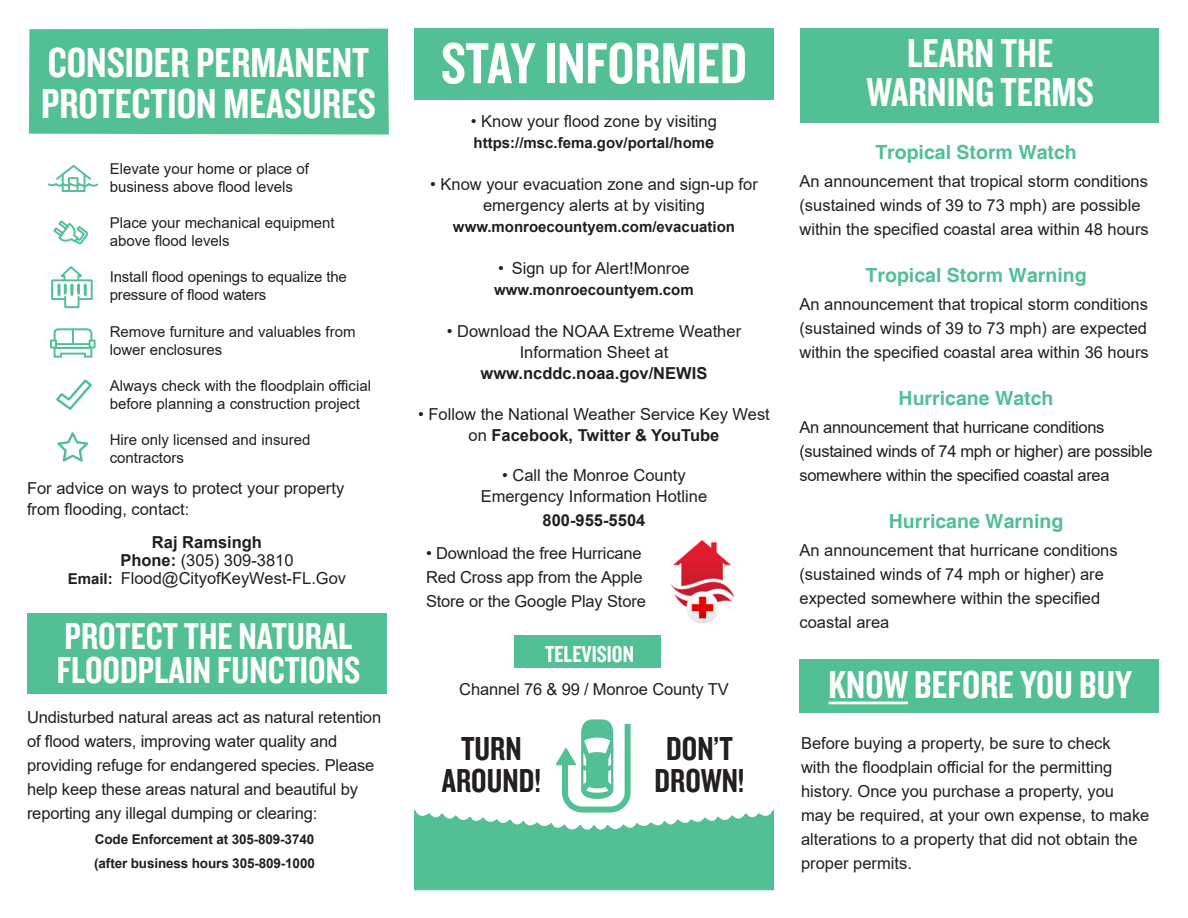
<style>
.page{position:relative;width:1188px;height:918px;background:#fff}
.page>*{position:absolute;margin:0;border:0;box-sizing:border-box;transform-origin:0 0}
.t1{font:60px "Knockout HTF49 Liteweight";color:#fff}
.t2{font:43.5px/40.5px "Knockout HTF49 Liteweight";color:#fff}
.t3{font:42px "Knockout HTF49 Liteweight";color:#fff}
.t4{font:40.5px "Knockout HTF49 Liteweight";color:#fff}
.t5{font:39px/34.5px "Knockout HTF49 Liteweight";color:#fff}
.t6{font:34.5px/31.5px "Knockout HTF49 Liteweight";color:#231f20;text-align:center}
.t7{font:24px "Knockout HTF49 Liteweight";color:#fff}
.t8{font:700 19.5px "Helvetica";color:#52bf94}
.t9{font:16.5px/24px "Arial";color:#231f20}
.t10{font:16.5px/24px "Arial";letter-spacing:-.02em;color:#231f20}
.t11{font:15px/18px "Arial";color:#231f20}
.t12{font:700 15px "Arial";color:#231f20}
.t13{font:700 13.5px/24px "Arial";letter-spacing:-.01em;color:#231f20}
.s1{font-weight:700}
.s2{font-weight:700;font-size:15px}
.s3{font-size:16.5px}
</style>
<div class="page">
<div style="left:800px;top:28px;width:359px;height:95px;background:#52bf94"></div>
<div style="left:27px;top:614px;width:360px;height:80px;background:#52bf94"></div>
<div style="left:29px;top:29px;width:360px;height:106px;background:#52bf94"></div>
<div style="left:800px;top:659px;width:360px;height:54px;background:#52bf94"></div>
<hr style="left:828px;top:702px;width:80px;height:2px;background:#fff">
<svg style="left:47px;top:164px;width:52px;height:28px"></svg>
<svg style="left:53px;top:220px;width:36px;height:25px"></svg>
<svg style="left:50px;top:328px;width:46px;height:30px"></svg>
<hr style="left:55px;top:347px;width:36px;height:2px;background:#52bf94">
<svg style="left:51px;top:266px;width:42px;height:43px"></svg>
<svg style="left:57px;top:432px;width:32px;height:30px"></svg>
<svg style="left:56px;top:379px;width:36px;height:31px"></svg>
<div style="left:414px;top:28px;width:360px;height:72px;background:#52bf94"></div>
<div style="left:514px;top:635px;width:147px;height:33px;background:#52bf94"></div>
<svg style="left:414px;top:719px;width:360px;height:172px"></svg>
<img style="left:670px;top:540px;width:65px;height:83px">
<p class="t2" style="left:41px;top:44px;width:336px">CONSIDER PERMANENT<br>PROTECTION MEASURES</p>
<p class="t11" style="left:110px;top:159px;width:201px">Elevate your home or place of business above flood levels</p>
<p class="t11" style="left:110px;top:213px;width:227px">Place your mechanical equipment above flood levels</p>
<p class="t11" style="left:110px;top:267px;width:239px">Install flood openings to equalize the pressure of flood waters</p>
<p class="t11" style="left:110px;top:323px;width:247px">Remove furniture and valuables from lower enclosures</p>
<p class="t11" style="left:110px;top:377px;width:263px">Always check with the floodplain official before planning a construction project</p>
<p class="t11" style="left:110px;top:431px;width:202px">Hire only licensed and insured contractors</p>
<p class="t9" style="left:27px;top:478px;width:319px;line-height:21px">For advice on ways to protect your property from flooding, contact:</p>
<p class="t9" style="left:68px;top:534px;width:280px;line-height:18px;text-align:center"><span class="s1">Raj Ramsingh<br>Phone:</span> (305) 309-3810<br><span class="s2">Email:</span> Flood@CityofKeyWest-FL.Gov</p>
<p class="t5" style="left:57px;top:620px;width:305px">PROTECT THE NATURAL<br>FLOODPLAIN FUNCTIONS</p>
<p class="t9" style="left:27px;top:705px;width:356px">Undisturbed natural areas act as natural retention of flood waters, improving water quality and providing refuge for endangered species. Please help keep these areas natural and beautiful by reporting any illegal dumping or clearing:</p>
<p class="t13" style="left:94px;top:828px;width:222px">Code Enforcement at 305-809-3740 (after business hours 305-809-1000</p>
<p class="t1" style="left:441px;top:33px;width:308px">STAY INFORMED</p>
<p class="t9" style="left:471px;top:109px;width:248px">• Know your flood zone by visiting</p>
<p class="t12" style="left:474px;top:132px;width:242px">https://msc.fema.gov/portal/hom<span class="s3">e</span></p>
<p class="t9" style="left:430px;top:174px;width:329px;line-height:21px;text-align:center">• Know your evacuation zone and sign-up for emergency alerts at by visiting</p>
<p class="t12" style="left:453px;top:216px;width:284px">www.monroecountyem.com/evacuation</p>
<p class="t9" style="left:498px;top:256px;width:193px">• Sign up for Alert!Monroe</p>
<p class="t12" style="left:494px;top:279px;width:201px">www.monroecountyem.com</p>
<p class="t9" style="left:447px;top:321px;width:296px;line-height:21px;text-align:center">• Download the NOAA Extreme Weather<br>Information Sheet at <span class="s1">www.ncddc.noaa.gov/NEWIS</span></p>
<p class="t9" style="left:418px;top:403px;width:353px;line-height:21px;text-align:center">• Follow the National Weather Service Key West on <span class="s1">Facebook, Twitter &amp; YouTube</span></p>
<p class="t9" style="left:502px;top:463px;width:185px">• Call the Monroe County</p>
<p class="t9" style="left:481px;top:484px;width:228px;text-align:center">Emergency Information Hotline<br><span class="s1">800-955-5504</span></p>
<p class="t9" style="left:426px;top:541px;width:221px">• Download the free Hurricane<br>Red Cross app from the Apple<br>Store or the Google Play Store</p>
<p class="t7" style="left:545px;top:642px;width:90px">TELEVISION</p>
<p class="t9" style="left:459px;top:678px;width:271px">Channel 76 &amp; 99 / Monroe County TV</p>
<p class="t6" style="left:442px;top:734px;width:101px">TURN<br>AROUND!</p>
<p class="t6" style="left:655px;top:734px;width:92px">DON’T<br>DROWN!</p>
<p class="t3" style="left:907px;top:32px;width:147px">LEARN THE</p>
<p class="t3" style="left:866px;top:71px;width:229px">WARNING TERMS</p>
<p class="t8" style="left:875px;top:140px;width:203px">Tropical Storm Watch</p>
<p class="t9" style="left:800px;top:169px;width:351px">An announcement that tropical storm conditions (sustained winds of 39 to 73 mph) are possible within the specified coastal area within 48 hours</p>
<p class="t8" style="left:866px;top:263px;width:223px">Tropical Storm Warning</p>
<p class="t9" style="left:800px;top:292px;width:351px;text-align:justify">An announcement that tropical storm conditions (sustained winds of 39 to 73 mph) are expected within the specified coastal area within 36 hours</p>
<p class="t8" style="left:899px;top:386px;width:156px">Hurricane Watch</p>
<p class="t10" style="left:800px;top:415px;width:355px">An announcement that hurricane conditions (sustained winds of 74 mph or higher) are possible somewhere within the specified coastal area</p>
<p class="t8" style="left:889px;top:509px;width:176px">Hurricane Warning</p>
<p class="t9" style="left:800px;top:538px;width:320px">An announcement that hurricane conditions (sustained winds of 74 mph or higher) are expected somewhere within the specified coastal area</p>
<p class="t4" style="left:828px;top:664px;width:305px">KNOW BEFORE YOU BUY</p>
<p class="t9" style="left:801px;top:731px;width:350px">Before buying a property, be sure to check<br>with the floodplain official for the permitting history. Once you purchase a property, you<br>may be required, at your own expense, to make alterations to a property that did not obtain the proper permits.</p>
</div>
